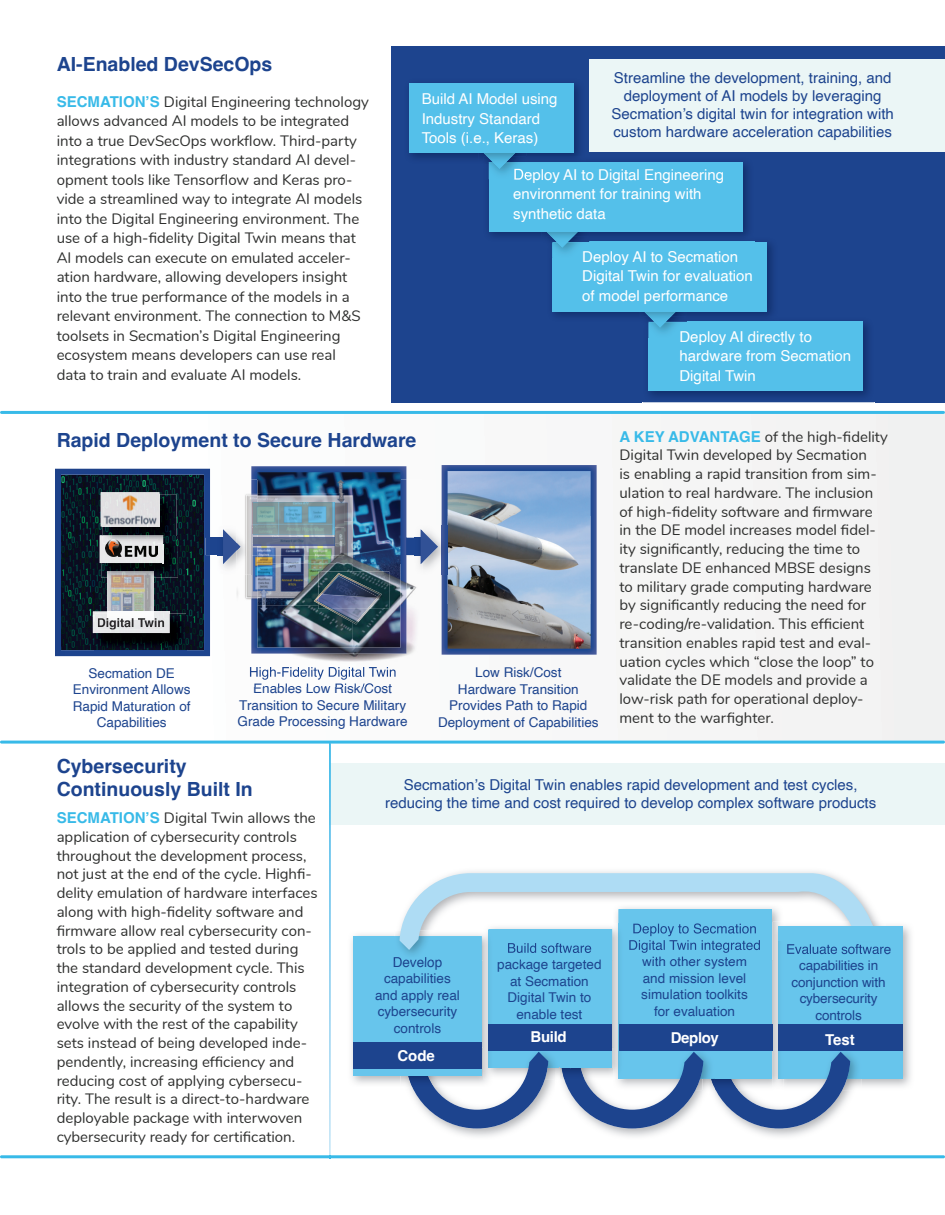
<style>
.page{position:relative;width:945px;height:1215px;background:#fff}
.page>*{position:absolute;margin:0;border:0;box-sizing:border-box;transform-origin:0 0}
.t1{font:700 19.5px/22.5px "Helvetica";color:#1d448e}
.t2{font:15px/18.8px "Nunito";color:#2e2f2e}
.t3{font:15px/18px "Helvetica";color:#1d448e;text-align:center}
.t4{font:15px/19.5px "Helvetica";color:#fff}
.t5{font:700 15px "Helvetica";letter-spacing:-.02em;color:#fff}
.t6{font:13.5px/16.5px "Helvetica";color:#1d448e;text-align:center}
.s1{font-family:"Helvetica";font-weight:700;color:#38bae8}
</style>
<div class="page">
<div style="left:162px;top:411px;width:783px;height:330px;background:#f5f5f5"></div>
<div style="left:254px;top:687px;width:138px;height:6px;background:#fcfcfc"></div>
<div style="left:392px;top:46px;width:553px;height:356px;background:#1d448e"></div>
<img style="left:643px;top:321px;width:231px;height:82px">
<div style="left:648px;top:322px;width:215px;height:69px;background:#54c0ea"></div>
<img style="left:643px;top:323px;width:29px;height:15px">
<svg style="left:644px;top:323px;width:32px;height:5px"></svg>
<img style="left:552px;top:241px;width:221px;height:76px">
<img style="left:643px;top:316px;width:135px;height:7px">
<img style="left:644px;top:311px;width:33px;height:12px">
<div style="left:552px;top:242px;width:215px;height:69px;background:#54c0ea"></div>
<hr style="left:0;top:741px;width:945px;height:3px;background:#38bae8;border-radius:2px">
<hr style="left:0;top:1155px;width:945px;height:3px;background:#38bae8;border-radius:2px">
<hr style="left:2px;top:411px;width:942px;height:3px;background:#38bae8">
<img style="left:442px;top:465px;width:155px;height:190px">
<img style="left:589px;top:162px;width:160px;height:74px">
<img style="left:589px;top:236px;width:165px;height:6px">
<img style="left:489px;top:231px;width:52px;height:6px">
<svg style="left:541px;top:231px;width:48px;height:17px"></svg>
<img style="left:546px;top:231px;width:33px;height:12px">
<div style="left:489px;top:162px;width:253px;height:69px;background:#54c0ea"></div>
<svg style="left:488px;top:164px;width:38px;height:15px"></svg>
<img style="left:409px;top:83px;width:171px;height:77px">
<img style="left:516px;top:157px;width:64px;height:5px">
<img style="left:483px;top:152px;width:33px;height:12px">
<div style="left:410px;top:83px;width:164px;height:69px;background:#54c0ea"></div>
<div style="left:778px;top:927px;width:125px;height:152px;background:#67c5ec"></div>
<img style="left:840px;top:1051px;width:17px;height:28px">
<img style="left:772px;top:960px;width:11px;height:87px">
<div style="left:619px;top:909px;width:153px;height:170px;background:#67c5ec"></div>
<img style="left:612px;top:960px;width:11px;height:87px">
<div style="left:489px;top:929px;width:123px;height:139px;background:#67c5ec"></div>
<svg style="left:407px;top:1052px;width:443px;height:77px"></svg>
<img style="left:351px;top:934px;width:132px;height:150px">
<img style="left:483px;top:960px;width:10px;height:87px">
<img style="left:401px;top:1047px;width:92px;height:40px">
<img style="left:408px;top:1076px;width:26px;height:11px">
<div style="left:353px;top:936px;width:129px;height:140px;background:#67c5ec"></div>
<div style="left:353px;top:1043px;width:129px;height:26px;background:#1d448e"></div>
<div style="left:488px;top:1025px;width:123px;height:26px;background:#1d448e"></div>
<div style="left:619px;top:1025px;width:153px;height:26px;background:#1d448e"></div>
<div style="left:778px;top:1025px;width:125px;height:26px;background:#1d448e"></div>
<img style="left:833px;top:922px;width:52px;height:33px">
<img style="left:612px;top:950px;width:7px;height:10px">
<img style="left:394px;top:931px;width:95px;height:29px">
<img style="left:394px;top:936px;width:88px;height:24px">
<img style="left:394px;top:957px;width:48px;height:3px">
<img style="left:508px;top:950px;width:83px;height:3px">
<img style="left:641px;top:950px;width:109px;height:3px">
<img style="left:642px;top:957px;width:104px;height:3px">
<img style="left:787px;top:944px;width:98px;height:10px">
<svg style="left:400px;top:873px;width:475px;height:77px"></svg>
<div style="left:778px;top:926px;width:125px;height:14px;background:#67c5ec"></div>
<div style="left:589px;top:59px;width:356px;height:93px;background:#ebf6f6"></div>
<div style="left:330px;top:763px;width:615px;height:61px;background:#ebf6f6"></div>
<img style="left:55px;top:469px;width:155px;height:187px">
<svg style="left:330px;top:744px;width:1px;height:19px"></svg>
<svg style="left:330px;top:824px;width:1px;height:331px"></svg>
<svg style="left:330px;top:763px;width:1px;height:61px"></svg>
<img style="left:251px;top:466px;width:155px;height:14px">
<img style="left:108px;top:578px;width:46px;height:36px">
<img style="left:96px;top:614px;width:92px;height:36px">
<svg style="left:95px;top:633px;width:1px;height:17px"></svg>
<img style="left:95px;top:650px;width:67px;height:1px">
<svg style="left:162px;top:650px;width:25px;height:1px"></svg>
<img style="left:93px;top:612px;width:15px;height:21px">
<img style="left:162px;top:630px;width:8px;height:3px">
<img style="left:98px;top:618px;width:56px;height:12px">
<svg style="left:154px;top:612px;width:16px;height:18px"></svg>
<img style="left:108px;top:618px;width:46px;height:2px">
<img style="left:100px;top:535px;width:62px;height:43px">
<img style="left:162px;top:494px;width:16px;height:84px">
<img style="left:105px;top:544px;width:53px;height:13px">
<img style="left:103px;top:494px;width:59px;height:50px">
<img style="left:163px;top:537px;width:14px;height:7px">
<svg style="left:162px;top:535px;width:1px;height:28px"></svg>
<img style="left:101px;top:492px;width:58px;height:34px">
<img style="left:103px;top:494px;width:56px;height:32px">
<div style="left:206px;top:538px;width:21px;height:17px;background:#1d448e"></div>
<img style="left:217px;top:525px;width:6px;height:50px">
<img style="left:217px;top:538px;width:6px;height:17px">
<img style="left:422px;top:525px;width:27px;height:50px">
<svg style="left:422px;top:529px;width:16px;height:35px"></svg>
<img style="left:237px;top:480px;width:185px;height:207px">
<img style="left:250px;top:667px;width:146px;height:13px">
<img style="left:254px;top:683px;width:138px;height:4px">
<img style="left:406px;top:538px;width:15px;height:17px">
<img style="left:421px;top:529px;width:1px;height:35px">
<img style="left:318px;top:571px;width:71px;height:38px">
<img style="left:244px;top:493px;width:7px;height:32px">
<img style="left:251px;top:493px;width:93px;height:35px">
<img style="left:253px;top:503px;width:81px;height:25px">
<img style="left:257px;top:544px;width:87px;height:12px">
<img style="left:257px;top:528px;width:87px;height:16px">
<img style="left:257px;top:528px;width:77px;height:6px">
<img style="left:257px;top:537px;width:77px;height:9px">
<svg style="left:223px;top:525px;width:34px;height:50px"></svg>
<img style="left:314px;top:596px;width:55px;height:28px">
<img style="left:318px;top:573px;width:64px;height:36px">
<h1 class="t1" style="left:57px;top:55px;width:217px">AI-Enabled DevSecOps</h1>
<p class="t2" style="left:57px;top:91px;width:314px;line-height:19.5px"><span class="s1">SECMATION’S</span> Digital Engineering technology allows advanced AI models to be integrated into a true DevSecOps workflow. Third-party integrations with industry standard AI devel&shy;opment tools like Tensorflow and Keras pro&shy;vide a streamlined way to integrate AI models into the Digital Engineering environment. The use of a high-fidelity Digital Twin means that AI models can execute on emulated acceler&shy;ation hardware, allowing developers insight into the true performance of the models in a relevant environment. The connection to M&amp;S toolsets in Secmation’s Digital Engineering ecosystem means developers can use real data to train and evaluate AI models.</p>
<p class="t4" style="left:422px;top:90px;width:137px">Build AI Model using<br>Industry Standard<br>Tools (i.e., Keras)</p>
<p class="t3" style="left:612px;top:69px;width:284px">Streamline the development, training, and deployment of AI models by leveraging Secmation’s digital twin for integration with custom hardware acceleration capabilities</p>
<p class="t4" style="left:513px;top:165px;width:212px">Deploy AI to Digital Engineering environment for training with synthetic data</p>
<p class="t4" style="left:582px;top:247px;width:172px">Deploy AI to Secmation<br>Digital Twin for evaluation of model performance</p>
<p class="t4" style="left:680px;top:327px;width:173px">Deploy AI directly to hardware from Secmation<br>Digital Twin</p>
<h1 class="t1" style="left:57px;top:431px;width:361px">Rapid Deployment to Secure Hardware</h1>
<p class="t6" style="left:73px;top:665px;width:119px">Secmation DE<br>Environment Allows<br>Rapid Maturation of<br>Capabilities</p>
<p class="t6" style="left:238px;top:681px;width:172px">Enables Low Risk/Cost<br>Transition to Secure Military<br>Grade Processing Hardware</p>
<p class="t6" style="left:438px;top:665px;width:162px">Low Risk/Cost<br>Hardware Transition<br>Provides Path to Rapid<br>Deployment of Capabilities</p>
<p class="t2" style="left:620px;top:426px;width:270px"><span class="s1">A KEY ADVANTAGE</span> of the high-fidelity Digital Twin developed by Secmation<br>is enabling a rapid transition from sim&shy;ulation to real hardware. The inclusion of high-fidelity software and firmware in the DE model increases model fidel&shy;ity significantly, reducing the time to translate DE enhanced MBSE designs to military grade computing hardware by significantly reducing the need for re-coding/re-validation. This efficient transition enables rapid test and eval&shy;uation cycles which “close the loop” to validate the DE models and provide a low-risk path for operational deploy&shy;ment to the warfighter.</p>
<h1 class="t1" style="left:57px;top:757px;width:198px">Cybersecurity<br>Continuously Built In</h1>
<p class="t2" style="left:57px;top:808px;width:262px"><span class="s1">SECMATION’S</span> Digital Twin allows the application of cybersecurity controls throughout the development process, not just at the end of the cycle. Highfi&shy;delity emulation of hardware interfaces along with high-fidelity software and firmware allow real cybersecurity con&shy;trols to be applied and tested during the standard development cycle. This integration of cybersecurity controls allows the security of the system to evolve with the rest of the capability sets instead of being developed inde&shy;pendently, increasing efficiency and reducing cost of applying cybersecu&shy;rity. The result is a direct-to-hardware deployable package with interwoven cybersecurity ready for certification.</p>
<p class="t3" style="left:385px;top:776px;width:493px">Secmation’s Digital Twin enables rapid development and test cycles, reducing the time and cost required to develop complex software products</p>
<p class="t6" style="left:375px;top:954px;width:86px">Develop capabilities and apply real cybersecurity controls</p>
<p class="t6" style="left:497px;top:957px;width:106px">package targeted at Secmation<br>Digital Twin to enable test</p>
<p class="t6" style="left:641px;top:954px;width:108px">with other system and mission level simulation toolkits for evaluation</p>
<p class="t6" style="left:792px;top:958px;width:96px">capabilities in conjunction with cybersecurity controls</p>
<p class="t5" style="left:397px;top:1046px;width:39px">Code</p>
<p class="t5" style="left:531px;top:1028px;width:38px">Build</p>
<p class="t5" style="left:671px;top:1028px;width:50px">Deploy</p>
<p class="t5" style="left:825px;top:1030px;width:31px">Test</p>
</div>
